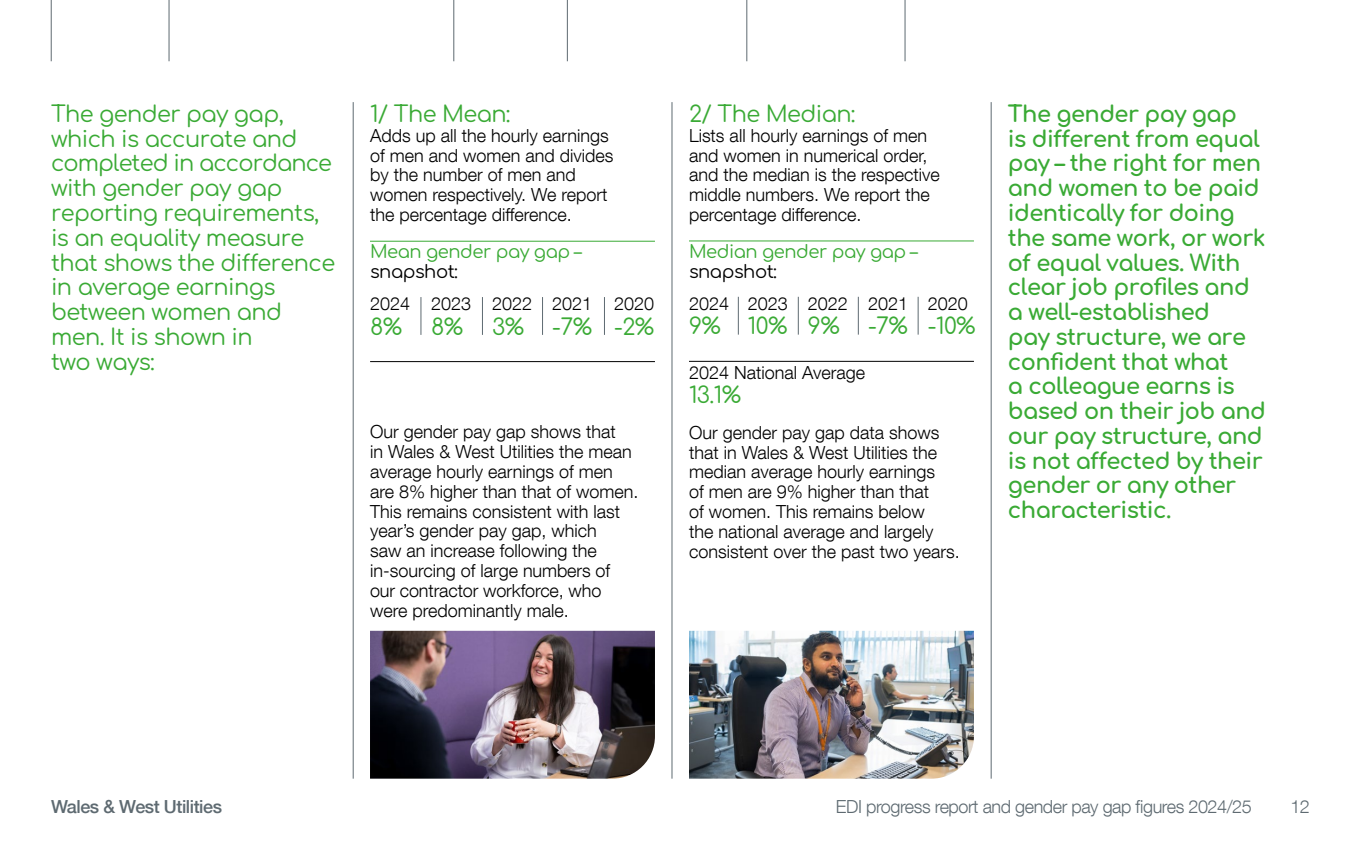
<style>
.page{position:relative;width:1361px;height:851px;background:#fff}
.page>*{position:absolute;margin:0;border:0;box-sizing:border-box;transform-origin:0 0}
.t1{font:22.5px/24.8px "Comfortaa";letter-spacing:-.025em;color:#3aaa35}
.t2{font:300 18px/19.8px "Helvetica Neue LT Com";color:#000}
.t3{font:300 18px "Helvetica Neue LT Com";letter-spacing:-.025em;color:#5e6a71}
.t4{font:18px "Comfortaa";letter-spacing:-.025em;color:#3aaa35}
.t5{font:500 18px "Helvetica Neue LT Com";letter-spacing:-.025em;color:#5e6a71}
.t6{font:18px "Comfortaa";letter-spacing:-.025em;color:#000}
</style>
<div class="page">
<hr style="left:991px;top:102px;width:1px;height:676px;background:#5e6a71">
<hr style="left:672px;top:102px;width:1px;height:676px;background:#5e6a71">
<hr style="left:353px;top:102px;width:1px;height:676px;background:#5e6a71">
<img style="left:689px;top:630px;width:285px;height:148px">
<hr style="left:370px;top:241px;width:285px;height:1px;background:#3aaa35">
<hr style="left:421px;top:297px;width:1px;height:38px;background:#5e6a71">
<hr style="left:482px;top:297px;width:1px;height:38px;background:#5e6a71">
<hr style="left:542px;top:297px;width:1px;height:38px;background:#5e6a71">
<hr style="left:604px;top:297px;width:1px;height:38px;background:#5e6a71">
<hr style="left:370px;top:361px;width:285px;height:1px;background:#000">
<hr style="left:689px;top:241px;width:285px;height:1px;background:#3aaa35">
<hr style="left:738px;top:297px;width:1px;height:37px;background:#5e6a71">
<hr style="left:798px;top:297px;width:1px;height:37px;background:#5e6a71">
<hr style="left:858px;top:297px;width:1px;height:37px;background:#5e6a71">
<hr style="left:918px;top:297px;width:1px;height:37px;background:#5e6a71">
<hr style="left:689px;top:361px;width:285px;height:1px;background:#000">
<img style="left:370px;top:630px;width:285px;height:148px">
<hr style="left:51px;top:0;width:1px;height:61px;background:#5e6a71">
<hr style="left:169px;top:0;width:1px;height:61px;background:#5e6a71">
<hr style="left:453px;top:0;width:1px;height:61px;background:#5e6a71">
<hr style="left:567px;top:0;width:1px;height:61px;background:#5e6a71">
<hr style="left:905px;top:0;width:1px;height:61px;background:#5e6a71">
<hr style="left:746px;top:0;width:1px;height:61px;background:#5e6a71">
<p class="t1" style="left:370px;top:99px;width:142px">1/ The Mean:</p>
<p class="t2" style="left:370px;top:125px;width:245px">Adds up all the hourly earnings of men and women and divides by the number of men and women respectively. We report the percentage difference.</p>
<p class="t1" style="left:689px;top:99px;width:168px">2/ The Median:</p>
<p class="t2" style="left:689px;top:125px;width:252px">Lists all hourly earnings of men and women in numerical order, and the median is the respective middle numbers. We report the percentage difference.</p>
<p class="t1" style="left:51px;top:99px;width:286px">The gender pay gap, which is accurate and completed in accordance with gender pay gap reporting requirements, is an equality measure that shows the difference in average earnings between women and men. It is shown in<br>two ways:</p>
<p class="t1" style="left:1008px;top:99px;width:260px">The gender pay gap<br>is different from equal pay – the right for men and women to be paid identically for doing the same work, or work of equal values. With clear job profiles and a well-established<br>pay structure, we are confident that what<br>a colleague earns is based on their job and our pay structure, and is not affected by their gender or any other characteristic.</p>
<p class="t4" style="left:689px;top:235px;width:230px">Median gender pay gap –</p>
<p class="t6" style="left:689px;top:255px;width:90px">snapshot:</p>
<p class="t2" style="left:689px;top:293px;width:42px">2024</p>
<p class="t1" style="left:689px;top:311px;width:33px">9%</p>
<p class="t4" style="left:370px;top:235px;width:213px">Mean gender pay gap –</p>
<p class="t6" style="left:370px;top:255px;width:90px">snapshot:</p>
<p class="t2" style="left:370px;top:293px;width:42px">2024</p>
<p class="t1" style="left:370px;top:311px;width:34px">8%</p>
<p class="t2" style="left:748px;top:293px;width:42px">2023</p>
<p class="t1" style="left:748px;top:311px;width:41px">10%</p>
<p class="t2" style="left:808px;top:293px;width:42px">2022</p>
<p class="t1" style="left:808px;top:311px;width:33px">9%</p>
<p class="t2" style="left:868px;top:293px;width:42px">2021</p>
<p class="t1" style="left:868px;top:311px;width:41px">-7%</p>
<p class="t2" style="left:928px;top:293px;width:42px">2020</p>
<p class="t1" style="left:928px;top:311px;width:49px">-10%</p>
<p class="t2" style="left:431px;top:293px;width:42px">2023</p>
<p class="t1" style="left:431px;top:311px;width:34px">8%</p>
<p class="t2" style="left:492px;top:293px;width:42px">2022</p>
<p class="t1" style="left:492px;top:311px;width:33px">3%</p>
<p class="t2" style="left:552px;top:293px;width:42px">2021</p>
<p class="t1" style="left:552px;top:311px;width:41px">-7%</p>
<p class="t2" style="left:614px;top:293px;width:42px">2020</p>
<p class="t1" style="left:614px;top:311px;width:42px">-2%</p>
<p class="t2" style="left:689px;top:362px;width:178px">2024 National Average</p>
<p class="t1" style="left:689px;top:380px;width:54px">13.1%</p>
<p class="t2" style="left:689px;top:422px;width:272px">Our gender pay gap data shows that in Wales &amp; West Utilities the median average hourly earnings<br>of men are 9% higher than that<br>of women. This remains below<br>the national average and largely consistent over the past two years.</p>
<p class="t2" style="left:370px;top:421px;width:270px">Our gender pay gap shows that<br>in Wales &amp; West Utilities the mean average hourly earnings of men are 8% higher than that of women.<br>This remains consistent with last year’s gender pay gap, which<br>saw an increase following the in-sourcing of large numbers of our contractor workforce, who were predominantly male.</p>
<p class="t5" style="left:51px;top:795px;width:172px">Wales &amp; West Utilities</p>
<p class="t3" style="left:836px;top:795px;width:417px">EDI progress report and gender pay gap figures 2024/25</p>
<p class="t3" style="left:1290px;top:795px;width:21px">12</p>
</div>
